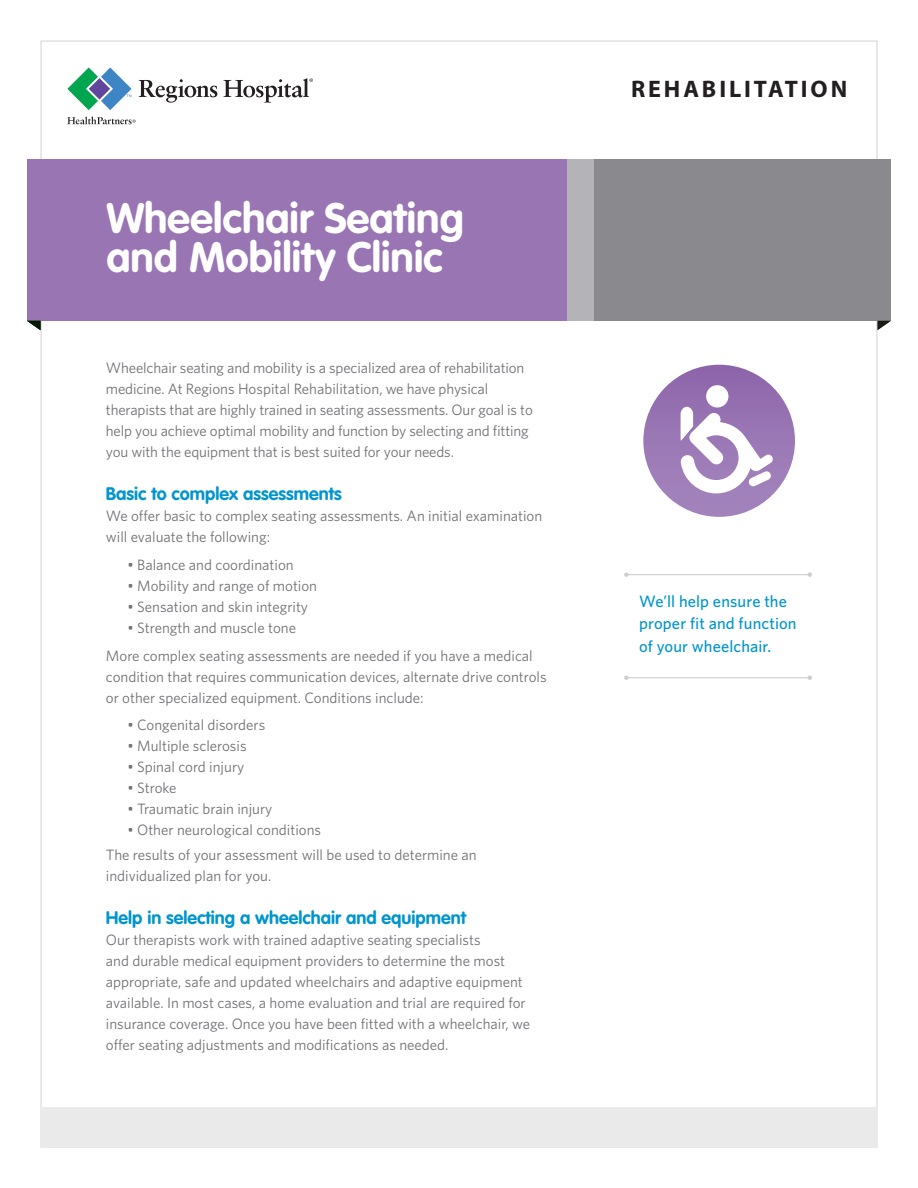
<style>
.page{position:relative;width:918px;height:1188px;background:#fff}
.page>*{position:absolute;margin:0;border:0;box-sizing:border-box;transform-origin:0 0}
.t1{font:700 42px/39px "VAG Rounded";color:#fff}
.t2{font:700 24px "Myriad Pro";letter-spacing:.12em;color:#231f20}
.t3{font:700 18px "VAG Rounded";color:#0095ce}
.t4{font:500 16.5px/22.5px "Whitney HTF";letter-spacing:.005em;color:#0095ce}
.t5{font:15px/21px "Whitney HTF";color:#717074}
</style>
<div class="page">
<div style="left:41px;top:1107px;width:836px;height:40px;background:#eaeaeb"></div>
<div style="left:590px;top:159px;width:301px;height:162px;background:#8a8a8e"></div>
<div style="left:27px;top:159px;width:549px;height:162px;background:#9975b4"></div>
<svg style="left:878px;top:321px;width:13px;height:9px"></svg>
<svg style="left:27px;top:321px;width:13px;height:9px"></svg>
<div style="left:567px;top:159px;width:27px;height:162px;background:#b4b3b7"></div>
<div style="left:643px;top:365px;width:152px;height:152px;background:linear-gradient(to bottom,#8e66ab,#a789bf);border-radius:76px"></div>
<div style="left:706px;top:385px;width:22px;height:23px;background:#fff;border-radius:50%"></div>
<svg style="left:680px;top:407px;width:93px;height:86px"></svg>
<hr style="left:626px;top:574px;width:184px;height:1px;background:#ceced0">
<svg style="left:624px;top:572px;width:5px;height:5px"></svg>
<svg style="left:808px;top:572px;width:4px;height:5px"></svg>
<hr style="left:626px;top:677px;width:184px;height:1px;background:#ceced0">
<svg style="left:624px;top:675px;width:5px;height:5px"></svg>
<svg style="left:808px;top:675px;width:4px;height:5px"></svg>
<svg style="left:139px;top:79px;width:78px;height:24px"></svg>
<svg style="left:67px;top:68px;width:65px;height:42px"></svg>
<svg style="left:67px;top:117px;width:69px;height:7px"></svg>
<svg style="left:224px;top:78px;width:89px;height:25px"></svg>
<h1 class="t1" style="left:106px;top:201px;width:359px">Wheelchair Seating and Mobility Clinic</h1>
<p class="t5" style="left:106px;top:357px;width:428px">Wheelchair seating and mobility is a specialized area of rehabilitation medicine. At Regions Hospital Rehabilitation, we have physical therapists that are highly trained in seating assessments. Our goal is to help you achieve optimal mobility and function by selecting and fitting you with the equipment that is best suited for your needs.</p>
<p class="t3" style="left:106px;top:483px;width:237px">Basic to complex assessments</p>
<p class="t5" style="left:106px;top:505px;width:438px">We offer basic to complex seating assessments. An initial examination will evaluate the following:</p>
<p class="t5" style="left:128px;top:554px;width:168px">• Balance and coordination</p>
<p class="t5" style="left:128px;top:575px;width:191px">• Mobility and range of motion</p>
<p class="t5" style="left:128px;top:596px;width:182px">• Sensation and skin integrity</p>
<p class="t5" style="left:106px;top:614px;width:428px;line-height:27.8px;text-indent:22px">• Strength and muscle tone<br>More complex seating assessments are needed if you have a medical</p>
<p class="t5" style="left:106px;top:666px;width:442px">condition that requires communication devices, alternate drive controls or other specialized equipment. Conditions include:</p>
<p class="t5" style="left:128px;top:714px;width:139px">• Congenital disorders</p>
<p class="t5" style="left:128px;top:735px;width:121px">• Multiple sclerosis</p>
<p class="t5" style="left:128px;top:756px;width:118px">• Spinal cord injury</p>
<p class="t5" style="left:128px;top:777px;width:50px">• Stroke</p>
<p class="t5" style="left:128px;top:798px;width:147px">• Traumatic brain injury</p>
<p class="t5" style="left:106px;top:818px;width:372px;line-height:24.5px;text-indent:22px">• Other neurological conditions<br>The results of your assessment will be used to determine an</p>
<p class="t5" style="left:106px;top:865px;width:167px">individualized plan for you.</p>
<p class="t3" style="left:106px;top:908px;width:362px">Help in selecting a wheelchair and equipment</p>
<p class="t5" style="left:106px;top:929px;width:426px">Our therapists work with trained adaptive seating specialists<br>and durable medical equipment providers to determine the most appropriate, safe and updated wheelchairs and adaptive equipment available. In most cases, a home evaluation and trial are required for insurance coverage. Once you have been fitted with a wheelchair, we offer seating adjustments and modifications as needed.</p>
<h2 class="t2" style="left:631px;top:73px;width:218px">REHABILITATION</h2>
<p class="t4" style="left:639px;top:589px;width:159px">We’ll help ensure the proper fit and function of your wheelchair.</p>
</div>
